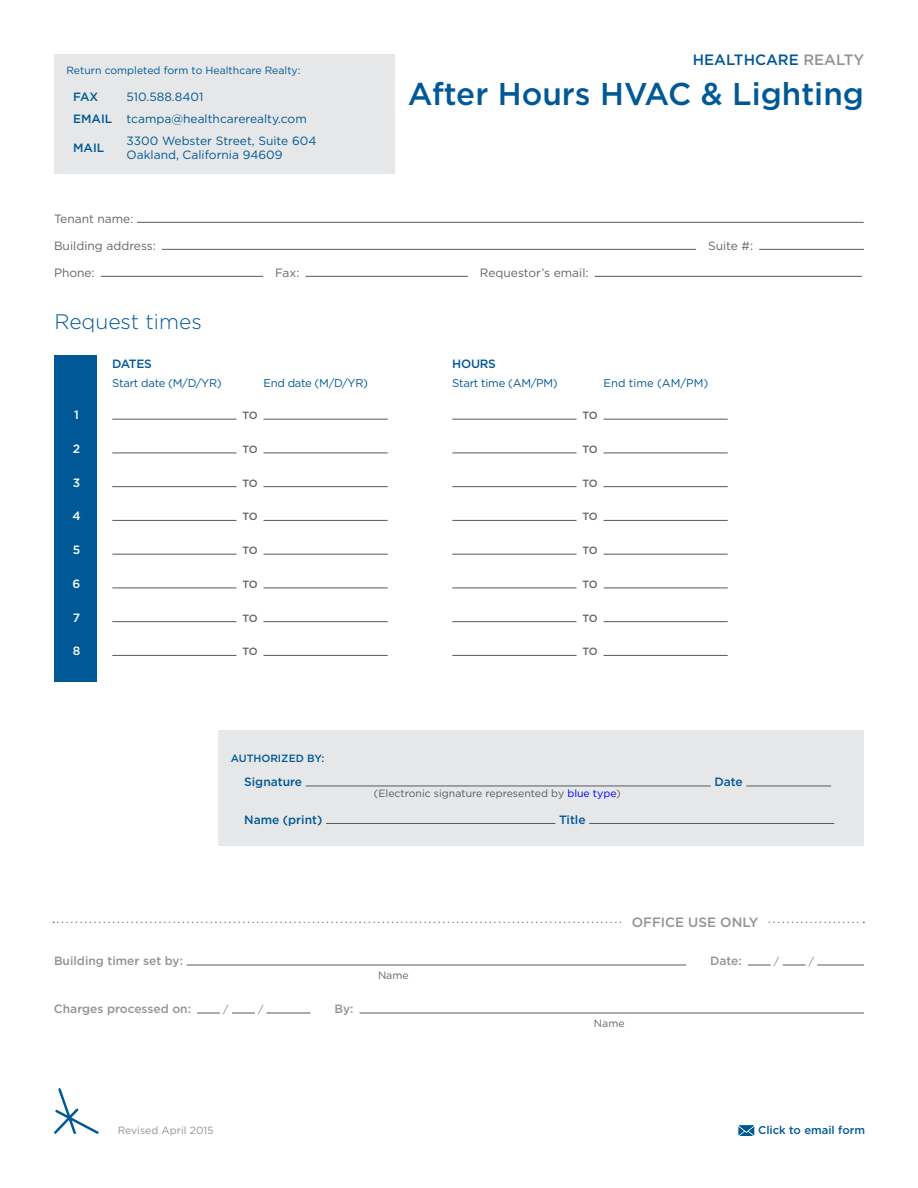
<style>
.page{position:relative;width:918px;height:1188px;background:#fff}
.page>*{position:absolute;margin:0;border:0;box-sizing:border-box;transform-origin:0 0}
.t1{font:500 31.5px "Gotham";color:#005996}
.t2{font:300 21px "Gotham";color:#005996}
.t3{font:500 15px "Gotham";color:#005996}
.t4{font:500 13.5px "Gotham";color:#919396}
.t5{font:12px/21.6px "Gotham";color:#005996}
.t6{font:12px "Gotham";color:#636466}
.t7{font:500 12px "Gotham";color:#005996}
.t8{font:500 12px "Gotham";color:#919396}
.t9{font:500 12px "Gotham";color:#fff}
.t10{font:11.25px "Gotham";letter-spacing:-.025em;color:#005996}
.t11{font:500 11.25px "Gotham";color:#005996}
.t12{font:11.25px "Gotham";color:#005996}
.t13{font:10.5px "Gotham";color:#58595b}
.t14{font:10.5px "Gotham";color:#005996}
.t15{font:500 10.5px "Gotham";letter-spacing:-.04em;color:#636466}
.t16{font:10.5px "Gotham";color:#919396}
.t17{font:500 10.5px "Gotham";color:#005996}
.t18{font:10.5px "Gotham";color:#636466}
.t19{font:10.5px "Gotham";color:#808285}
.s1{font-weight:500}
.s2{color:#919396}
.s3{color:#00f}
</style>
<div class="page">
<svg style="left:54px;top:1088px;width:45px;height:46px"></svg>
<svg style="left:739px;top:1125px;width:15px;height:11px"></svg>
<div style="left:54px;top:54px;width:340px;height:120px;background:#e6e7e8"></div>
<div style="left:54px;top:355px;width:42px;height:327px;background:#005996"></div>
<hr style="left:112px;top:419px;width:125px;height:1px;background:#58595b">
<hr style="left:112px;top:453px;width:125px;height:1px;background:#58595b">
<hr style="left:112px;top:486px;width:125px;height:1px;background:#58595b">
<hr style="left:112px;top:520px;width:125px;height:1px;background:#58595b">
<hr style="left:112px;top:554px;width:125px;height:1px;background:#58595b">
<hr style="left:112px;top:588px;width:125px;height:1px;background:#58595b">
<hr style="left:112px;top:621px;width:125px;height:1px;background:#58595b">
<hr style="left:112px;top:655px;width:125px;height:1px;background:#58595b">
<hr style="left:264px;top:419px;width:124px;height:1px;background:#58595b">
<hr style="left:264px;top:453px;width:124px;height:1px;background:#58595b">
<hr style="left:264px;top:486px;width:124px;height:1px;background:#58595b">
<hr style="left:264px;top:520px;width:124px;height:1px;background:#58595b">
<hr style="left:264px;top:554px;width:124px;height:1px;background:#58595b">
<hr style="left:264px;top:588px;width:124px;height:1px;background:#58595b">
<hr style="left:264px;top:621px;width:124px;height:1px;background:#58595b">
<hr style="left:264px;top:655px;width:124px;height:1px;background:#58595b">
<hr style="left:452px;top:419px;width:125px;height:1px;background:#58595b">
<hr style="left:452px;top:453px;width:125px;height:1px;background:#58595b">
<hr style="left:452px;top:486px;width:125px;height:1px;background:#58595b">
<hr style="left:452px;top:520px;width:125px;height:1px;background:#58595b">
<hr style="left:452px;top:554px;width:125px;height:1px;background:#58595b">
<hr style="left:452px;top:588px;width:125px;height:1px;background:#58595b">
<hr style="left:452px;top:621px;width:125px;height:1px;background:#58595b">
<hr style="left:452px;top:655px;width:125px;height:1px;background:#58595b">
<hr style="left:604px;top:419px;width:124px;height:1px;background:#58595b">
<hr style="left:604px;top:453px;width:124px;height:1px;background:#58595b">
<hr style="left:604px;top:486px;width:124px;height:1px;background:#58595b">
<hr style="left:604px;top:520px;width:124px;height:1px;background:#58595b">
<hr style="left:604px;top:554px;width:124px;height:1px;background:#58595b">
<hr style="left:604px;top:588px;width:124px;height:1px;background:#58595b">
<hr style="left:604px;top:621px;width:124px;height:1px;background:#58595b">
<hr style="left:604px;top:655px;width:124px;height:1px;background:#58595b">
<svg style="left:53px;top:922px;width:811px;height:1px"></svg>
<div style="left:624px;top:916px;width:142px;height:14px;background:#fff"></div>
<hr style="left:187px;top:965px;width:499px;height:1px;background:#58595b">
<svg style="left:748px;top:965px;width:23px;height:1px"></svg>
<svg style="left:783px;top:965px;width:23px;height:1px"></svg>
<hr style="left:817px;top:965px;width:47px;height:1px;background:#58595b">
<svg style="left:197px;top:1013px;width:23px;height:1px"></svg>
<svg style="left:232px;top:1013px;width:23px;height:1px"></svg>
<hr style="left:267px;top:1013px;width:43px;height:1px;background:#58595b">
<hr style="left:360px;top:1013px;width:504px;height:1px;background:#58595b">
<div style="left:218px;top:730px;width:646px;height:115px;background:#e6e7e8"></div>
<hr style="left:306px;top:786px;width:405px;height:1px;background:#58595b">
<hr style="left:746px;top:786px;width:85px;height:1px;background:#58595b">
<hr style="left:326px;top:823px;width:229px;height:1px;background:#58595b">
<hr style="left:589px;top:823px;width:245px;height:1px;background:#58595b">
<hr style="left:137px;top:222px;width:727px;height:1px;background:#58595b">
<hr style="left:162px;top:249px;width:534px;height:1px;background:#58595b">
<hr style="left:759px;top:249px;width:105px;height:1px;background:#58595b">
<hr style="left:101px;top:276px;width:162px;height:1px;background:#58595b">
<hr style="left:306px;top:276px;width:162px;height:1px;background:#58595b">
<hr style="left:595px;top:276px;width:267px;height:1px;background:#58595b">
<p class="t14" style="left:66px;top:63px;width:236px">Return completed form to Healthcare Realty:</p>
<p class="t7" style="left:73px;top:89px;width:26px">FAX</p>
<p class="t5" style="left:73px;top:86px;width:235px;text-indent:53px">510.588.8401<br><span class="s1">EMAIL</span> tcampa@healthcarerealty.com</p>
<p class="t7" style="left:73px;top:140px;width:33px">MAIL</p>
<p class="t5" style="left:127px;top:134px;width:191px;line-height:13.5px">3300 Webster Street, Suite 604<br>Oakland, California 94609</p>
<p class="t3" style="left:693px;top:50px;width:173px">HEALTHCARE <span class="s2">REALTY</span></p>
<p class="t1" style="left:408px;top:74px;width:458px">After Hours HVAC &amp; Lighting</p>
<p class="t6" style="left:54px;top:211px;width:81px">Tenant name:</p>
<p class="t6" style="left:54px;top:238px;width:103px">Building address:</p>
<p class="t6" style="left:708px;top:238px;width:47px">Suite #:</p>
<p class="t6" style="left:54px;top:265px;width:42px">Phone:</p>
<p class="t6" style="left:275px;top:265px;width:26px">Fax:</p>
<p class="t6" style="left:480px;top:265px;width:110px">Requestor’s email:</p>
<p class="t2" style="left:54px;top:308px;width:149px">Request times</p>
<p class="t7" style="left:112px;top:356px;width:41px">DATES</p>
<p class="t7" style="left:452px;top:356px;width:45px">HOURS</p>
<p class="t10" style="left:112px;top:376px;width:111px">Start date (M/D/YR)</p>
<p class="t10" style="left:264px;top:376px;width:106px">End date (M/D/YR)</p>
<p class="t10" style="left:452px;top:376px;width:107px">Start time (AM/PM)</p>
<p class="t12" style="left:604px;top:376px;width:106px">End time (AM/PM)</p>
<p class="t9" style="left:74px;top:407px;width:6px">1</p>
<p class="t15" style="left:242px;top:409px;width:17px">TO</p>
<p class="t15" style="left:582px;top:409px;width:17px">TO</p>
<p class="t9" style="left:73px;top:441px;width:9px">2</p>
<p class="t15" style="left:242px;top:442px;width:17px">TO</p>
<p class="t15" style="left:582px;top:442px;width:17px">TO</p>
<p class="t9" style="left:73px;top:475px;width:9px">3</p>
<p class="t15" style="left:242px;top:476px;width:17px">TO</p>
<p class="t15" style="left:582px;top:476px;width:17px">TO</p>
<p class="t9" style="left:73px;top:508px;width:10px">4</p>
<p class="t15" style="left:242px;top:510px;width:17px">TO</p>
<p class="t15" style="left:582px;top:510px;width:17px">TO</p>
<p class="t9" style="left:73px;top:542px;width:9px">5</p>
<p class="t15" style="left:242px;top:544px;width:17px">TO</p>
<p class="t15" style="left:582px;top:544px;width:17px">TO</p>
<p class="t9" style="left:73px;top:576px;width:9px">6</p>
<p class="t15" style="left:242px;top:577px;width:17px">TO</p>
<p class="t15" style="left:582px;top:577px;width:17px">TO</p>
<p class="t9" style="left:73px;top:610px;width:9px">7</p>
<p class="t15" style="left:242px;top:611px;width:17px">TO</p>
<p class="t15" style="left:582px;top:611px;width:17px">TO</p>
<p class="t9" style="left:73px;top:643px;width:9px">8</p>
<p class="t15" style="left:242px;top:645px;width:17px">TO</p>
<p class="t15" style="left:582px;top:645px;width:17px">TO</p>
<p class="t17" style="left:231px;top:752px;width:95px">AUTHORIZED BY:</p>
<p class="t7" style="left:244px;top:774px;width:59px">Signature</p>
<p class="t7" style="left:714px;top:774px;width:30px">Date</p>
<p class="t7" style="left:244px;top:812px;width:80px">Name (print)</p>
<p class="t7" style="left:559px;top:812px;width:28px">Title</p>
<p class="t13" style="left:374px;top:787px;width:248px">(Electronic signature represented by <span class="s3">blue type</span>)</p>
<p class="t4" style="left:632px;top:914px;width:128px">OFFICE USE ONLY</p>
<p class="t8" style="left:54px;top:953px;width:131px">Building timer set by:</p>
<p class="t8" style="left:710px;top:953px;width:33px">Date:</p>
<p class="t19" style="left:774px;top:955px;width:7px">/</p>
<p class="t19" style="left:809px;top:955px;width:7px">/</p>
<p class="t18" style="left:378px;top:968px;width:32px">Name</p>
<p class="t8" style="left:54px;top:1001px;width:139px">Charges processed on:</p>
<p class="t19" style="left:223px;top:1003px;width:7px">/</p>
<p class="t19" style="left:258px;top:1003px;width:7px">/</p>
<p class="t8" style="left:334px;top:1001px;width:21px">By:</p>
<p class="t18" style="left:594px;top:1016px;width:32px">Name</p>
<p class="t16" style="left:118px;top:1123px;width:98px">Revised April 2015</p>
<p class="t11" style="left:758px;top:1123px;width:109px">Click to email form</p>
</div>
